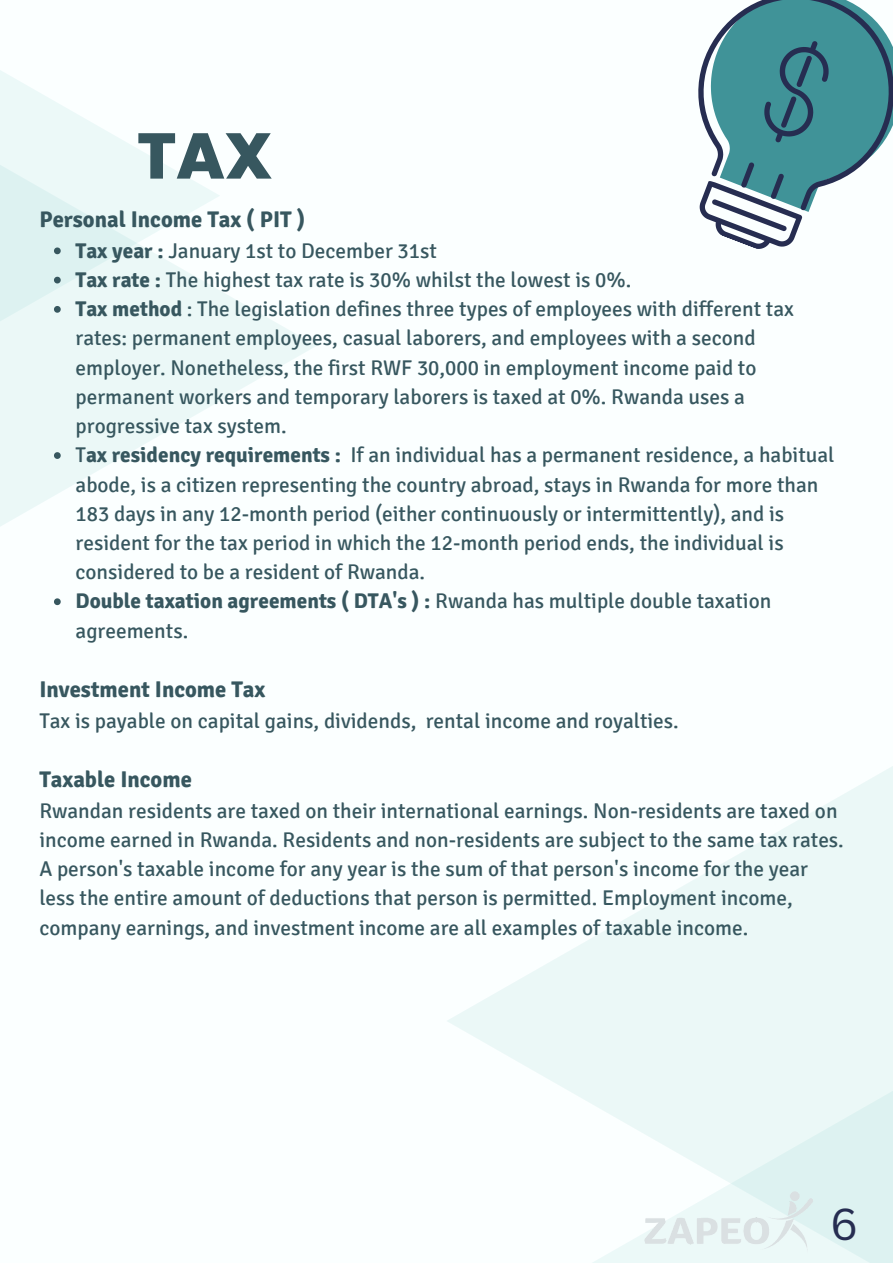
<style>
.page{position:relative;width:893px;height:1264px;background:#fff}
.page>*{position:absolute;margin:0;border:0;box-sizing:border-box;transform-origin:0 0}
.t1{font:800 64.35px "Poppins";color:#37575f}
.t2{font:43.5px "Canva Sans";color:#262d51}
.t3{font:700 22.65px "Signika";color:#37575f}
.t4{font:21.3px/29.2px "Signika";color:#37575f}
.s1{font-weight:700}
</style>
<div class="page">
<div style="left:0;top:0;width:892px;height:1262px;background:#fbffff"></div>
<svg style="left:0;top:291px;width:316px;height:315px"></svg>
<svg style="left:0;top:70px;width:220px;height:393px;fill:#ebf8f7"></svg>
<div style="left:446px;top:631px;width:446px;height:631px;background:linear-gradient(to bottom,#f9fefe,#f7fdfd)"></div>
<div style="left:587px;top:875px;width:305px;height:387px;background:linear-gradient(to right,#f3fbfb,#e4f5f4)"></div>
<svg style="left:736px;top:241px;width:57px;height:8px"></svg>
<svg style="left:698px;top:0;width:194px;height:241px;fill:#409398"></svg>
<svg style="left:754px;top:33px;width:84px;height:118px"></svg>
<img style="left:639px;top:1184px;width:178px;height:72px">
<svg style="left:54px;top:247px;width:7px;height:7px"></svg>
<svg style="left:54px;top:277px;width:7px;height:6px"></svg>
<svg style="left:54px;top:306px;width:7px;height:7px"></svg>
<svg style="left:54px;top:452px;width:7px;height:7px"></svg>
<svg style="left:54px;top:598px;width:7px;height:7px"></svg>
<h1 class="t1" style="left:137px;top:111px;width:137px">TAX</h1>
<p class="t3" style="left:39px;top:206px;width:267px">Personal Income Tax ( PIT )</p>
<p class="t4" style="left:76px;top:236px;width:760px"><span class="s1">Tax year :</span> January 1st to December 31st<br><span class="s1">Tax rate :</span> The highest tax rate is 30% whilst the lowest is 0%.<br><span class="s1">Tax method</span> : The legislation defines three types of employees with different tax rates: permanent employees, casual laborers, and employees with a second employer. Nonetheless, the first RWF 30,000 in employment income paid to permanent workers and temporary laborers is taxed at 0%. Rwanda uses a progressive tax system.<br>T<span class="s1">ax residency requirements :</span> If an individual has a permanent residence, a habitual abode, is a citizen representing the country abroad, stays in Rwanda for more than 183 days in any 12-month period (either continuously or intermittently), and is resident for the tax period in which the 12-month period ends, the individual is considered to be a resident of Rwanda.<br><span class="s1">Double taxation agreements ( DTA's ) :</span> Rwanda has multiple double taxation agreements.</p>
<p class="t3" style="left:39px;top:676px;width:227px">Investment Income Tax</p>
<p class="t4" style="left:39px;top:706px;width:641px">Tax is payable on capital gains, dividends, rental income and royalties.</p>
<p class="t3" style="left:39px;top:766px;width:154px">Taxable Income</p>
<p class="t4" style="left:39px;top:796px;width:806px">Rwandan residents are taxed on their international earnings. Non-residents are taxed on income earned in Rwanda. Residents and non-residents are subject to the same tax rates.<br>A person's taxable income for any year is the sum of that person's income for the year less the entire amount of deductions that person is permitted. Employment income, company earnings, and investment income are all examples of taxable income.</p>
<h2 class="t2" style="left:830px;top:1193px;width:29px">6</h2>
</div>
